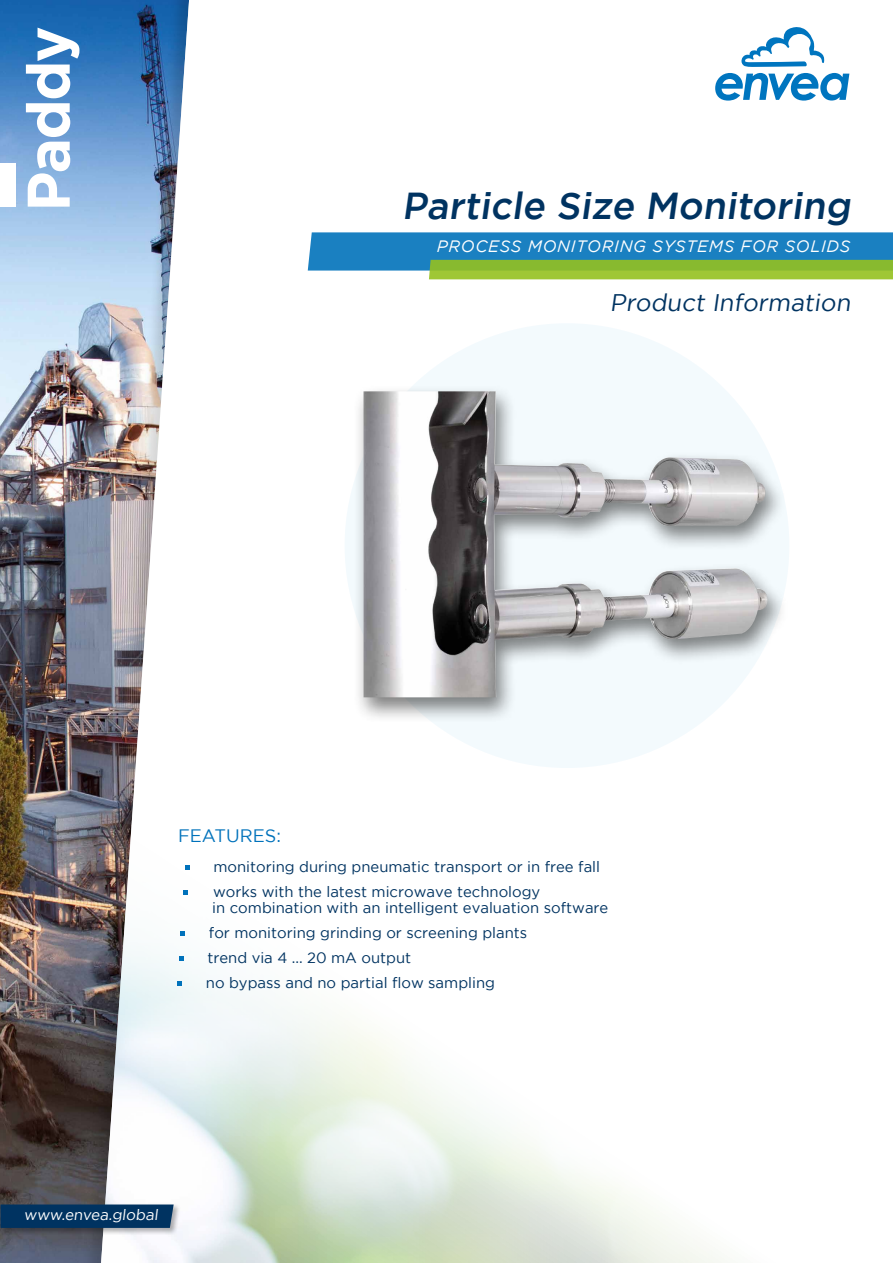
<style>
.page{position:relative;width:893px;height:1263px;background:#fff}
.page>*{position:absolute;margin:0;border:0;box-sizing:border-box;transform-origin:0 0}
.t1{font:700 60px "Gotham";letter-spacing:-.03em;color:#fff}
.t2{font:500 37.5px "Gotham";color:#003361}
.t3{font:24px "Gotham";color:#003361}
.t4{font:18px "Gotham";color:#0072bb}
.t5{font:italic 16.5px "Gotham";letter-spacing:.04em;color:#fff}
.t6{font:15px/25px "Gotham";color:#003361}
.t7{font:15px "Gotham";color:#fff}
</style>
<div class="page">
<div style="left:0;top:0;width:203px;height:1263px;background:#000;opacity:.15"></div>
<div style="left:345px;top:323px;width:444px;height:445px;background:#f3fafd;border-radius:50%"></div>
<div style="left:0;top:1203px;width:181px;height:32px;background:#000;opacity:.31"></div>
<svg style="left:0;top:1204px;width:174px;height:24px;background:#063663"></svg>
<svg style="left:308px;top:232px;width:585px;height:47px;background:#4c9a95"></svg>
<svg style="left:715px;top:73px;width:134px;height:28px"></svg>
<svg style="left:741px;top:27px;width:84px;height:40px"></svg>
<svg style="left:185px;top:865px;width:4px;height:4px"></svg>
<svg style="left:184px;top:890px;width:4px;height:4px"></svg>
<svg style="left:181px;top:932px;width:4px;height:4px"></svg>
<svg style="left:179px;top:957px;width:4px;height:4px"></svg>
<svg style="left:178px;top:982px;width:4px;height:4px"></svg>
<div style="left:0;top:163px;width:15px;height:43px;background:#fff"></div>
<div style="left:352px;top:385px;width:436px;height:338px;background:#000;opacity:.5"></div>
<img style="left:363px;top:391px;width:406px;height:306px">
<h1 class="t1" style="left:14px;top:212px;width:187px;rotate:-90deg">Paddy</h1>
<h2 class="t2" style="left:402px;top:185px;width:456px">Particle Size Monitoring</h2>
<p class="t5" style="left:437px;top:237px;width:415px">PROCESS MONITORING SYSTEMS FOR SOLIDS</p>
<h3 class="t3" style="left:610px;top:289px;width:246px">Product Information</h3>
<p class="t4" style="left:178px;top:826px;width:104px">FEATURES:</p>
<p class="t6" style="left:213px;top:853px;width:388px">monitoring during pneumatic transport or in free fall works with the latest microwave technology</p>
<p class="t6" style="left:206px;top:895px;width:404px;text-indent:6px">in combination with an intelligent evaluation software for monitoring grinding or screening plants<br>trend via 4 ... 20 mA output<br>no bypass and no partial flow sampling</p>
<p class="t7" style="left:24px;top:1207px;width:138px">www.envea.global</p>
</div>
